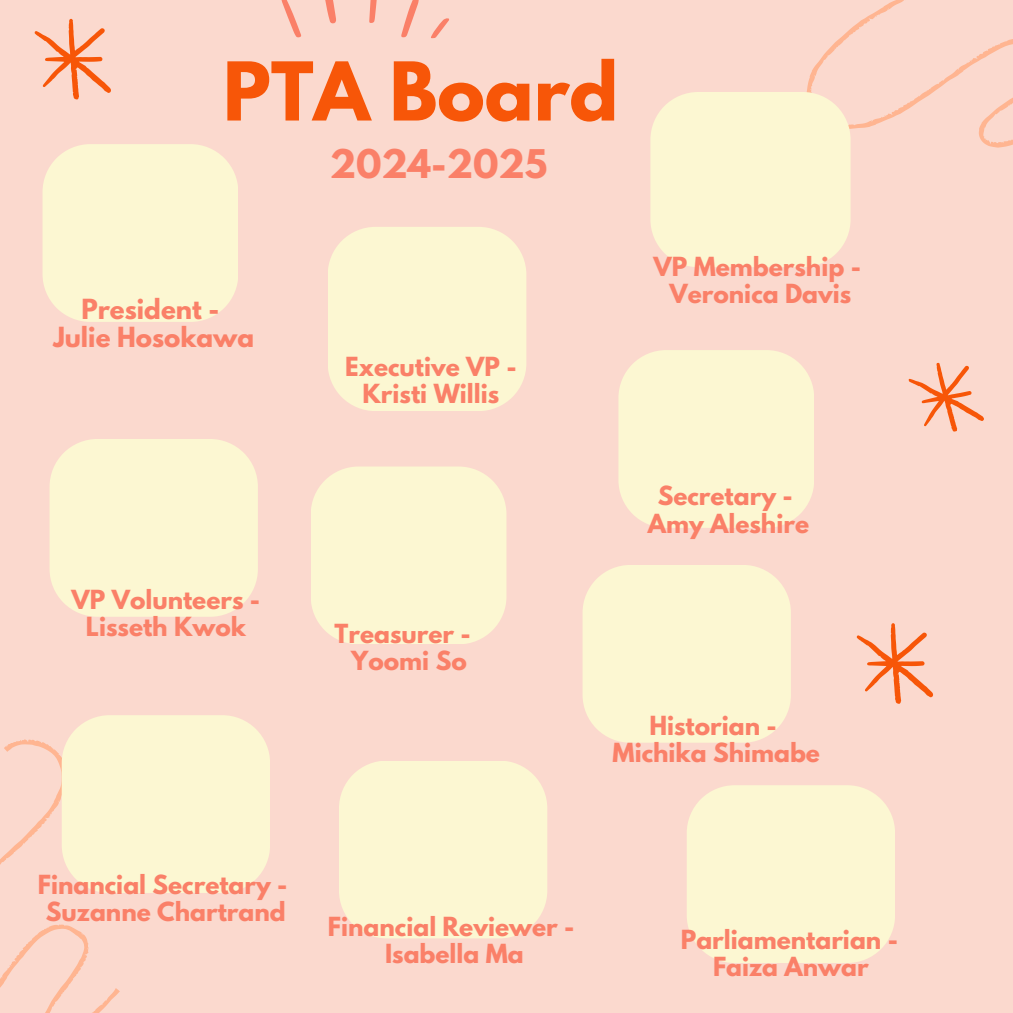
<style>
.page{position:relative;width:1013px;height:1013px;background:#fff}
.page>*{position:absolute;margin:0;border:0;box-sizing:border-box;transform-origin:0 0}
.t1{font:700 71.75px "League Spartan";color:#f75608}
.t2{font:700 35px "League Spartan";color:#fa8068}
.t3{font:700 24.62px "League Spartan";color:#fa8068}
.t4{font:700 23.25px/27.2px "League Spartan";color:#fa8068;text-align:center}
</style>
<div class="page">
<div style="left:0;top:0;width:1012px;height:1012px;background:#fbd9ce"></div>
<svg style="left:325px;top:0;width:11px;height:24px"></svg>
<svg style="left:369px;top:0;width:8px;height:23px"></svg>
<svg style="left:281px;top:0;width:21px;height:38px"></svg>
<svg style="left:401px;top:0;width:48px;height:39px"></svg>
<svg style="left:908px;top:362px;width:76px;height:70px"></svg>
<svg style="left:35px;top:19px;width:76px;height:80px"></svg>
<div style="left:328px;top:227px;width:198px;height:184px;background:#fcf7d2"></div>
<div style="left:43px;top:144px;width:195px;height:178px;background:#fcf7d2"></div>
<div style="left:311px;top:466px;width:195px;height:178px;background:#fcf7d2"></div>
<svg style="left:650px;top:0;width:362px;height:267px"></svg>
<div style="left:50px;top:439px;width:208px;height:177px;background:#fcf7d2"></div>
<svg style="left:618px;top:350px;width:196px;height:178px;background:#fbf5d1"></svg>
<div style="left:582px;top:565px;width:209px;height:177px;background:#fcf7d2"></div>
<div style="left:339px;top:761px;width:208px;height:177px;background:#fcf7d2"></div>
<svg style="left:0;top:715px;width:270px;height:297px"></svg>
<div style="left:687px;top:785px;width:208px;height:178px;background:#fcf7d2"></div>
<svg style="left:856px;top:623px;width:77px;height:80px"></svg>
<p class="t1" style="left:223px;top:56px;width:397px">PTA Board</p>
<p class="t3" style="left:81px;top:296px;width:139px">President -</p>
<p class="t3" style="left:53px;top:324px;width:202px">Julie Hosokawa</p>
<p class="t4" style="left:72px;top:589px;width:190px">VP Volunteers -</p>
<p class="t4" style="left:86px;top:616px;width:161px">Lisseth Kwok</p>
<p class="t2" style="left:330px;top:146px;width:219px">2024-2025</p>
<h1 class="t4" style="left:345px;top:356px;width:173px">Executive VP -<br>Kristi Willis</h1>
<h2 class="t4" style="left:334px;top:623px;width:138px">Treasurer -</h2>
<p class="t4" style="left:351px;top:650px;width:117px">Yoomi So</p>
<p class="t4" style="left:653px;top:255px;width:209px">VP Membership -</p>
<p class="t4" style="left:669px;top:283px;width:183px">Veronica Davis</p>
<p class="t4" style="left:657px;top:485px;width:136px">Secretary -</p>
<p class="t4" style="left:648px;top:512px;width:163px">Amy Aleshire</p>
<p class="t4" style="left:649px;top:715px;width:129px">Historian -</p>
<p class="t4" style="left:612px;top:742px;width:209px">Michika Shimabe</p>
<p class="t4" style="left:38px;top:874px;width:251px">Financial Secretary -</p>
<p class="t4" style="left:46px;top:901px;width:241px">Suzanne Chartrand</p>
<p class="t4" style="left:328px;top:915px;width:248px">Financial Reviewer -</p>
<p class="t4" style="left:385px;top:943px;width:140px">Isabella Ma</p>
<p class="t4" style="left:681px;top:929px;width:219px">Parliamentarian -</p>
<p class="t4" style="left:713px;top:956px;width:157px">Faiza Anwar</p>
</div>
